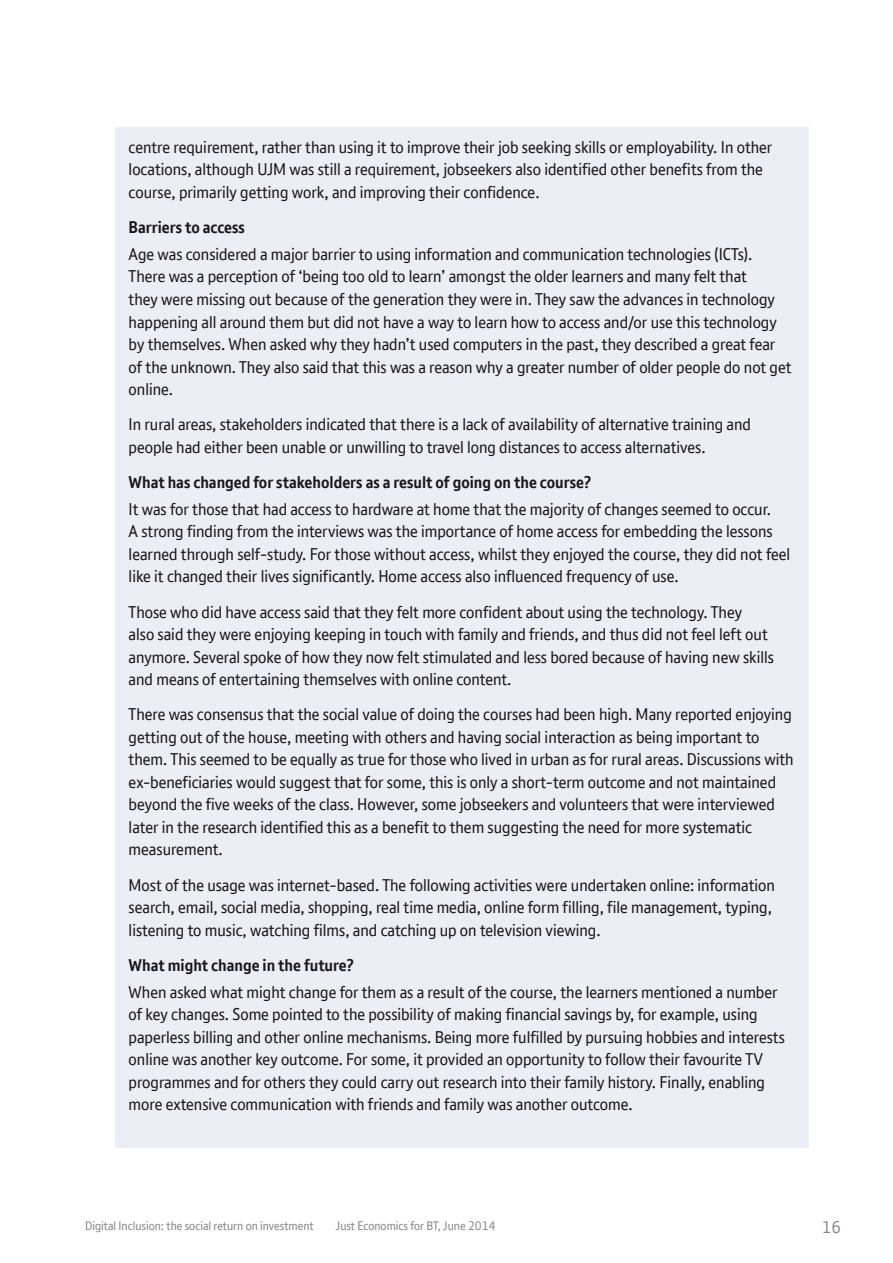
<style>
.page{position:relative;width:893px;height:1263px;background:#fff}
.page>*{position:absolute;margin:0;border:0;box-sizing:border-box;transform-origin:0 0}
.Body_Text{font:16.5px/22.5px "BT Font";color:#1a171c}
.Body_Text-2{font:700 16.5px "BT Font";color:#1a171c}
.t1{font:16.5px "BT Font";color:#87888a}
.t2{font:12px "BT Font";color:#87888a}
</style>
<div class="page">
<div style="left:116px;top:128px;width:693px;height:1020px;background:#ededf6"></div>
<p class="Body_Text" style="left:129px;top:136px;width:645px">centre requirement, rather than using it to improve their job seeking skills or employability. In other locations, although UJM was still a requirement, jobseekers also identified other benefits from the course, primarily getting work, and improving their confidence.</p>
<p class="Body_Text-2" style="left:129px;top:217px;width:118px">Barriers to access</p>
<p class="Body_Text" style="left:129px;top:243px;width:664px">Age was considered a major barrier to using information and communication technologies (ICTs).<br>There was a perception of ‘being too old to learn’ amongst the older learners and many felt that<br>they were missing out because of the generation they were in. They saw the advances in technology happening all around them but did not have a way to learn how to access and/or use this technology by themselves. When asked why they hadn’t used computers in the past, they described a great fear of the unknown. They also said that this was a reason why a greater number of older people do not get online.</p>
<p class="Body_Text" style="left:129px;top:413px;width:624px">In rural areas, stakeholders indicated that there is a lack of availability of alternative training and people had either been unable or unwilling to travel long distances to access alternatives.</p>
<p class="Body_Text-2" style="left:129px;top:471px;width:464px">What has changed for stakeholders as a result of going on the course?</p>
<p class="Body_Text" style="left:129px;top:497px;width:663px">It was for those that had access to hardware at home that the majority of changes seemed to occur.<br>A strong finding from the interviews was the importance of home access for embedding the lessons learned through self-study. For those without access, whilst they enjoyed the course, they did not feel like it changed their lives significantly. Home access also influenced frequency of use.</p>
<p class="Body_Text" style="left:129px;top:600px;width:647px">Those who did have access said that they felt more confident about using the technology. They<br>also said they were enjoying keeping in touch with family and friends, and thus did not feel left out anymore. Several spoke of how they now felt stimulated and less bored because of having new skills and means of entertaining themselves with online content.</p>
<p class="Body_Text" style="left:129px;top:703px;width:666px">There was consensus that the social value of doing the courses had been high. Many reported enjoying getting out of the house, meeting with others and having social interaction as being important to them. This seemed to be equally as true for those who lived in urban as for rural areas. Discussions with ex-beneficiaries would suggest that for some, this is only a short-term outcome and not maintained beyond the five weeks of the class. However, some jobseekers and volunteers that were interviewed later in the research identified this as a benefit to them suggesting the need for more systematic measurement.</p>
<p class="Body_Text" style="left:129px;top:873px;width:648px">Most of the usage was internet-based. The following activities were undertaken online: information search, email, social media, shopping, real time media, online form filling, file management, typing, listening to music, watching films, and catching up on television viewing.</p>
<p class="Body_Text-2" style="left:129px;top:954px;width:227px">What might change in the future?</p>
<p class="Body_Text" style="left:129px;top:980px;width:658px">When asked what might change for them as a result of the course, the learners mentioned a number of key changes. Some pointed to the possibility of making financial savings by, for example, using paperless billing and other online mechanisms. Being more fulfilled by pursuing hobbies and interests online was another key outcome. For some, it provided an opportunity to follow their favourite TV programmes and for others they could carry out research into their family history. Finally, enabling more extensive communication with friends and family was another outcome.</p>
<p class="t2" style="left:85px;top:1217px;width:230px">Digital Inclusion: the social return on investment</p>
<p class="t2" style="left:336px;top:1217px;width:161px">Just Economics for BT, June 2014</p>
<p class="t1" style="left:822px;top:1216px;width:20px">16</p>
</div>
